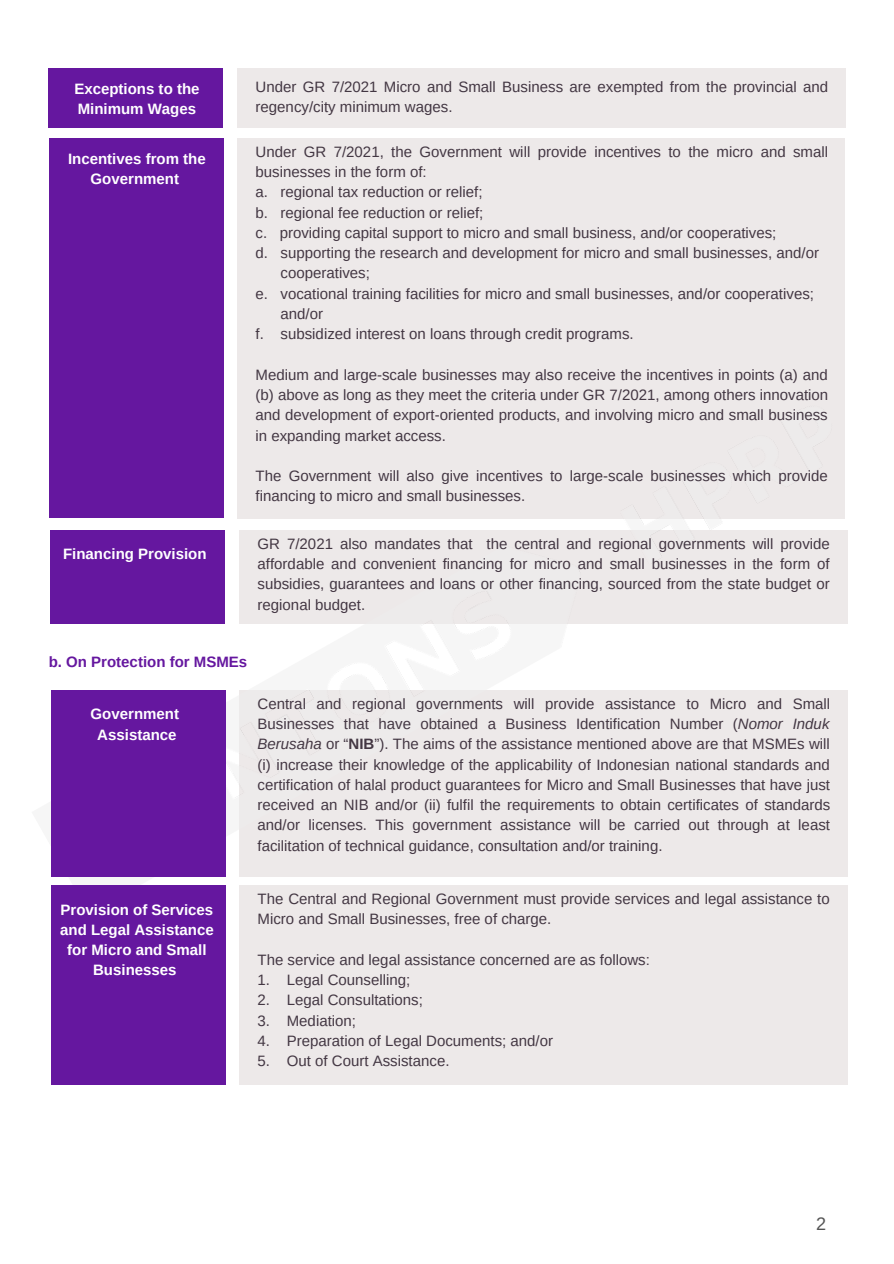
<style>
.page{position:relative;width:894px;height:1264px;background:#fff}
.page>*{position:absolute;margin:0;border:0;box-sizing:border-box;transform-origin:0 0}
.t1{font:18px "Arimo";color:#545454}
.t2{font:15px/20.2px "Arimo";color:#433743}
.t3{font:700 15px/20.2px "Arimo";color:#fff;text-align:center}
.t4{font:700 15px "Arimo";color:#65179f}
.s1{font-style:italic}
.s2{font-weight:700}
</style>
<div class="page">
<div style="left:49px;top:68px;width:174px;height:60px;background:#65179f"></div>
<div style="left:237px;top:68px;width:608px;height:60px;background:#ede9e9"></div>
<div style="left:49px;top:138px;width:174px;height:380px;background:#65179f"></div>
<div style="left:237px;top:138px;width:607px;height:380px;background:#ede9e9"></div>
<img style="left:50px;top:375px;width:798px;height:539px">
<div style="left:51px;top:690px;width:174px;height:186px;background:#65179f"></div>
<div style="left:51px;top:885px;width:174px;height:199px;background:#65179f"></div>
<div style="left:239px;top:885px;width:608px;height:199px;background:#ede9e9"></div>
<p class="t3" style="left:74px;top:78px;width:127px;text-align:left">Exceptions to the<br>Minimum Wages</p>
<p class="t2" style="left:255px;top:76px;width:574px">Under GR 7/2021 Micro and Small Business are exempted from the provincial and regency/city minimum wages.</p>
<p class="t3" style="left:68px;top:148px;width:139px">Incentives from the<br>Government</p>
<p class="t2" style="left:255px;top:141px;width:574px">Under GR 7/2021, the Government will provide incentives to the micro and small businesses in the form of:</p>
<p class="t2" style="left:255px;top:182px;width:228px">a. regional tax reduction or relief;</p>
<p class="t2" style="left:255px;top:202px;width:229px">b. regional fee reduction or relief;</p>
<p class="t2" style="left:255px;top:222px;width:522px">c. providing capital support to micro and small business, and/or cooperatives;</p>
<p class="t2" style="left:255px;top:243px;width:565px">d. supporting the research and development for micro and small businesses, and/or</p>
<p class="t2" style="left:280px;top:263px;width:91px">cooperatives;</p>
<p class="t2" style="left:255px;top:283px;width:559px">e. vocational training facilities for micro and small businesses, and/or cooperatives;</p>
<p class="t2" style="left:280px;top:303px;width:44px">and/or</p>
<p class="t2" style="left:255px;top:324px;width:379px">f. subsidized interest on loans through credit programs.</p>
<p class="t2" style="left:255px;top:364px;width:574px;text-align:justify">Medium and large-scale businesses may also receive the incentives in points (a) and (b) above as long as they meet the criteria under GR 7/2021, among others innovation and development of export-oriented products, and involving micro and small business in expanding market access.</p>
<p class="t2" style="left:255px;top:466px;width:573px">The Government will also give incentives to large-scale businesses which provide financing to micro and small businesses.</p>
<p class="t3" style="left:63px;top:544px;width:145px">Financing Provision</p>
<p class="t2" style="left:257px;top:533px;width:573px;text-align:justify">GR 7/2021 also mandates that the central and regional governments will provide affordable and convenient financing for micro and small businesses in the form of subsidies, guarantees and loans or other financing, sourced from the state budget or regional budget.</p>
<p class="t4" style="left:49px;top:653px;width:200px">b. On Protection for MSMEs</p>
<p class="t3" style="left:91px;top:704px;width:90px">Government</p>
<p class="t3" style="left:97px;top:724px;width:81px">Assistance</p>
<p class="t2" style="left:257px;top:693px;width:574px;text-align:justify">Central and regional governments will provide assistance to Micro and Small Businesses that have obtained a Business Identification Number (<span class="s1">Nomor Induk Berusaha</span> or “<span class="s2">NIB</span>”). The aims of the assistance mentioned above are that MSMEs will (i) increase their knowledge of the applicability of Indonesian national standards and certification of halal product guarantees for Micro and Small Businesses that have just received an NIB and/or (ii) fulfil the requirements to obtain certificates of standards and/or licenses. This government assistance will be carried out through at least facilitation of technical guidance, consultation and/or training.</p>
<p class="t3" style="left:60px;top:899px;width:155px">Provision of Services and Legal Assistance for Micro and Small<br>Businesses</p>
<p class="t2" style="left:257px;top:888px;width:573px">The Central and Regional Government must provide services and legal assistance to<br>Micro and Small Businesses, free of charge.</p>
<p class="t2" style="left:257px;top:949px;width:394px">The service and legal assistance concerned are as follows:</p>
<p class="t2" style="left:257px;top:969px;width:154px">1. Legal Counselling;</p>
<p class="t2" style="left:257px;top:990px;width:167px">2. Legal Consultations;</p>
<p class="t2" style="left:257px;top:1010px;width:100px">3. Mediation;</p>
<p class="t2" style="left:257px;top:1030px;width:297px">4. Preparation of Legal Documents; and/or</p>
<p class="t2" style="left:257px;top:1050px;width:193px">5. Out of Court Assistance.</p>
<p class="t1" style="left:816px;top:1213px;width:12px">2</p>
</div>
